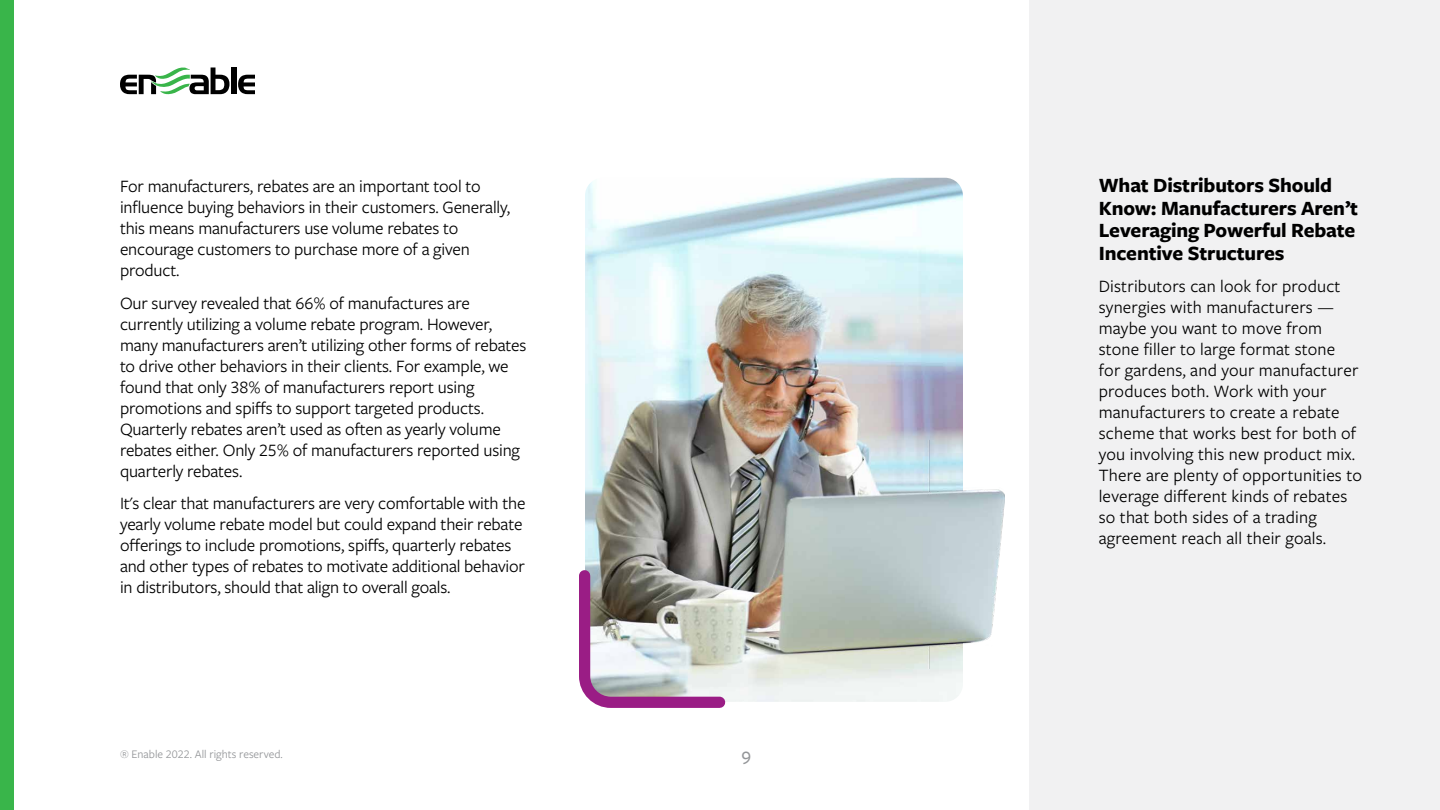
<style>
.page{position:relative;width:1440px;height:810px;background:#fff}
.page>*{position:absolute;margin:0;border:0;box-sizing:border-box;transform-origin:0 0}
.t1{font:700 21px/22.5px "Freight Sans Pro";letter-spacing:-.01em;color:#000}
.t2{font:500 19.5px "Freight Sans LF Pro";color:#939598}
.t3{font:18px/21px "Freight Sans LF Pro";letter-spacing:-.01em;color:#000}
.t4{font:18px/21px "Freight Sans LF Pro";letter-spacing:.01em;color:#000}
.t5{font:12px "Freight Sans LF Pro";color:#939598}
</style>
<div class="page">
<img style="left:585px;top:178px;width:378px;height:524px">
<img style="left:674px;top:440px;width:331px;height:229px">
<div style="left:1029px;top:0;width:411px;height:810px;background:#f1f1f2"></div>
<svg style="left:579px;top:564px;width:152px;height:144px"></svg>
<div style="left:0;top:0;width:14px;height:810px;background:#39b54a"></div>
<div style="left:231px;top:68px;width:5px;height:26px;background:#000"></div>
<svg style="left:238px;top:75px;width:17px;height:19px"></svg>
<svg style="left:120px;top:67px;width:110px;height:28px"></svg>
<p class="t3" style="left:120px;top:175px;width:392px">For manufacturers, rebates are an important tool to influence buying behaviors in their customers. Generally, this means manufacturers use volume rebates to encourage customers to purchase more of a given product.</p>
<p class="t3" style="left:120px;top:291px;width:408px">Our survey revealed that 66% of manufactures are currently utilizing a volume rebate program. However, many manufacturers aren’t utilizing other forms of rebates to drive other behaviors in their clients. For example, we found that only 38% of manufacturers report using promotions and spiffs to support targeted products.<br>Quarterly rebates aren’t used as often as yearly volume rebates either. Only 25% of manufacturers reported using quarterly rebates.</p>
<p class="t3" style="left:120px;top:492px;width:407px">It's clear that manufacturers are very comfortable with the yearly volume rebate model but could expand their rebate offerings to include promotions, spiffs, quarterly rebates and other types of rebates to motivate additional behavior in distributors, should that align to overall goals.</p>
<p class="t5" style="left:120px;top:746px;width:164px">® Enable 2022. All rights reserved.</p>
<p class="t2" style="left:741px;top:744px;width:11px">9</p>
<p class="t1" style="left:1099px;top:173px;width:261px">What Distributors Should<br>Know: Manufacturers Aren’t<br>Leveraging Powerful Rebate<br>Incentive Structures</p>
<p class="t4" style="left:1099px;top:275px;width:265px">Distributors can look for product synergies with manufacturers — maybe you want to move from stone filler to large format stone<br>for gardens, and your manufacturer produces both. Work with your manufacturers to create a rebate scheme that works best for both of you involving this new product mix.<br>There are plenty of opportunities to leverage different kinds of rebates so that both sides of a trading agreement reach all their goals.</p>
</div>
